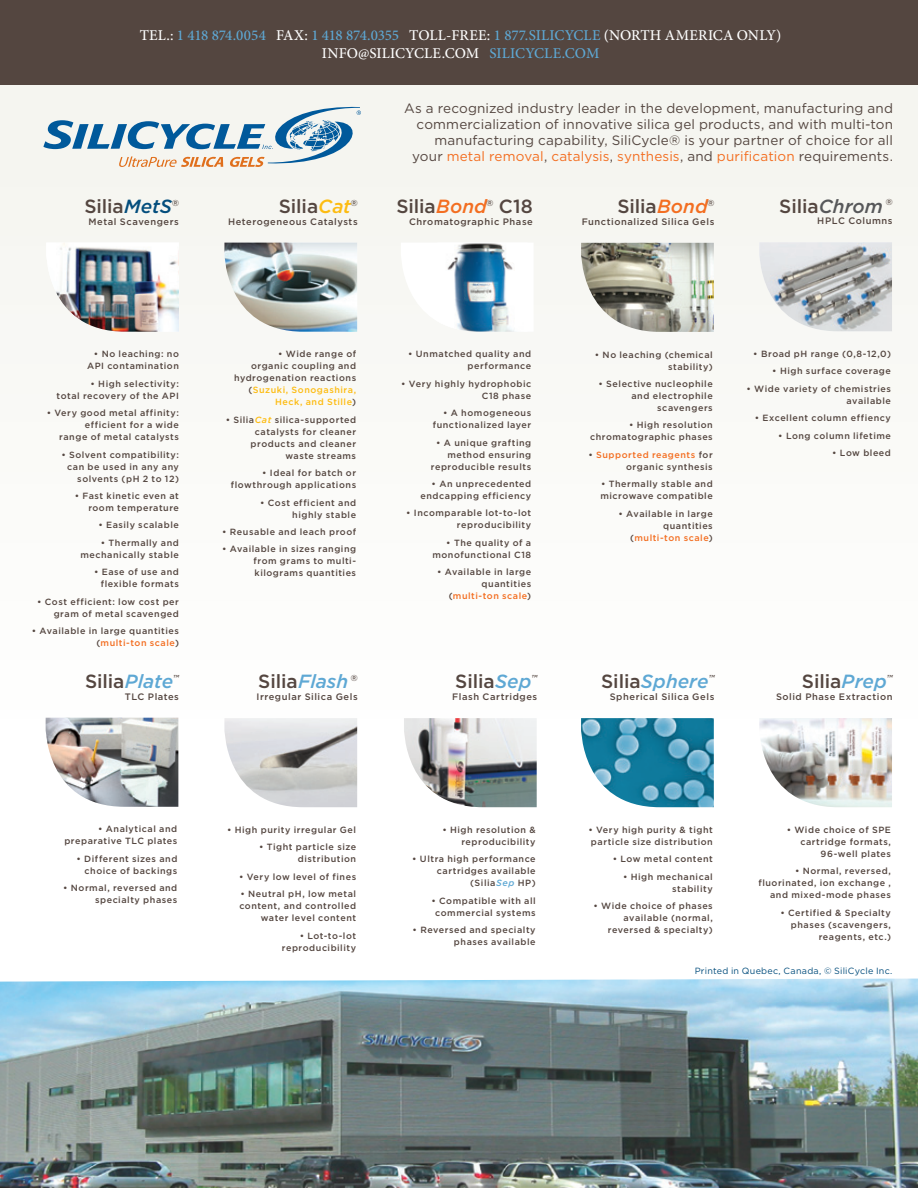
<style>
.page{position:relative;width:918px;height:1188px;background:#fff}
.page>*{position:absolute;margin:0;border:0;box-sizing:border-box;transform-origin:0 0}
._02-Titre_Niv4{font:500 19.05px "Gotham";color:#544640}
._02-Titre_Niv4-2{font:italic 500 19.05px "Gotham";color:#5ea8d4}
.BAS_DE_PAGE{font:500 15px/18px "Minion Pro";letter-spacing:.005em;color:#fff;text-align:center}
.t1{font:13.5px/16.2px "Gotham";letter-spacing:.01em;color:#544640;text-align:right}
._02-Titre_Niv4-3{font:500 9.3px "Gotham";letter-spacing:.06em;color:#544640}
._02-Titre_Niv4-4{font:500 9px/12px "Gotham";letter-spacing:.06em;color:#544640;text-align:right}
.t2{font:9px "Gotham";letter-spacing:.025em;color:#044e7d}
.s1{color:#5ea8d4}
.s2{font-style:italic;color:#044e7d}
.s3{font-style:italic;color:#fdbc12}
.s4{color:#f36e21}
.s5{font-style:italic;color:#f36e21}
.s6{font-style:italic;color:#57585a}
.s7{font-style:italic;color:#5ea8d4}
.s8{color:#fdbc12}
.s9{font-style:normal;color:#544640}
</style>
<div class="page">
<div style="left:0;top:64px;width:918px;height:932px;background:#fbfbf9"></div>
<div style="left:0;top:0;width:918px;height:84px;background:#544640"></div>
<svg style="left:43px;top:107px;width:318px;height:60px"></svg>
<img style="left:0;top:979px;width:918px;height:209px">
<img style="left:224px;top:243px;width:133px;height:89px">
<img style="left:56px;top:247px;width:123px;height:85px">
<img style="left:581px;top:243px;width:133px;height:89px">
<img style="left:447px;top:243px;width:67px;height:89px">
<img style="left:224px;top:718px;width:133px;height:89px">
<img style="left:581px;top:718px;width:133px;height:89px">
<img style="left:404px;top:718px;width:133px;height:89px">
<img style="left:46px;top:718px;width:132px;height:89px">
<img style="left:759px;top:718px;width:133px;height:89px">
<img style="left:759px;top:242px;width:133px;height:89px">
<p class="BAS_DE_PAGE" style="left:140px;top:26px;width:643px">TEL.: <span class="s1">1 418 874.0054</span> FAX: <span class="s1">1 418 874.0355</span> TOLL-FREE: <span class="s1">1 877.SILICYCLE</span> (NORTH AMERICA ONLY)<br>INFO@SILICYCLE.COM <span class="s1">SILICYCLE.COM</span></p>
<p class="_02-Titre_Niv4" style="left:84px;top:195px;width:96px">Silia<span class="s2">MetS</span><sup>®</sup></p>
<p class="_02-Titre_Niv4-3" style="left:89px;top:216px;width:92px">Metal Scavengers</p>
<p class="_02-Titre_Niv4" style="left:279px;top:195px;width:80px">Silia<span class="s3">Cat</span><sup>®</sup></p>
<p class="_02-Titre_Niv4-3" style="left:228px;top:216px;width:131px">Heterogeneous Catalysts</p>
<p class="t1" style="left:404px;top:99px;width:490px">As a recognized industry leader in the development, manufacturing and commercialization of innovative silica gel products, and with multi-ton manufacturing capability, SiliCycle® is your partner of choice for all your <span class="s4">metal removal</span>, <span class="s4">catalysis</span>, <span class="s4">synthesis</span>, and <span class="s4">purification</span> requirements.</p>
<p class="_02-Titre_Niv4" style="left:396px;top:195px;width:138px">Silia<span class="s5">Bond</span><sup>®</sup> C18</p>
<p class="_02-Titre_Niv4-3" style="left:409px;top:216px;width:125px">Chromatographic Phase</p>
<p class="_02-Titre_Niv4" style="left:617px;top:196px;width:99px">Silia<span class="s5">Bond</span><sup>®</sup></p>
<p class="_02-Titre_Niv4-3" style="left:582px;top:216px;width:134px">Functionalized Silica Gels</p>
<p class="_02-Titre_Niv4" style="left:779px;top:195px;width:115px">Silia<span class="s6">Chrom</span> <sup>®</sup></p>
<p class="_02-Titre_Niv4-3" style="left:817px;top:216px;width:77px">HPLC Columns</p>
<p class="_02-Titre_Niv4-4" style="left:87px;top:348px;width:93px">• No leaching: no<br>API contamination</p>
<p class="_02-Titre_Niv4-4" style="left:57px;top:377px;width:124px">• High selectivity:<br>total recovery of the API</p>
<p class="_02-Titre_Niv4-4" style="left:47px;top:407px;width:134px">• Very good metal affinity: efficient for a wide<br>range of metal catalysts</p>
<p class="_02-Titre_Niv4-4" style="left:61px;top:448px;width:119px">• Solvent compatibility: can be used in any any solvents (pH 2 to 12)</p>
<p class="_02-Titre_Niv4-4" style="left:75px;top:490px;width:106px">• Fast kinetic even at room temperature</p>
<p class="_02-Titre_Niv4-4" style="left:98px;top:519px;width:82px">• Easily scalable</p>
<p class="_02-Titre_Niv4-4" style="left:80px;top:536px;width:100px">• Thermally and mechanically stable</p>
<p class="_02-Titre_Niv4-4" style="left:94px;top:566px;width:86px">• Ease of use and flexible formats</p>
<p class="_02-Titre_Niv4-4" style="left:37px;top:595px;width:143px">• Cost efficient: low cost per gram of metal scavenged</p>
<p class="_02-Titre_Niv4-4" style="left:32px;top:625px;width:149px">• Available in large quantities (<span class="s4">multi-ton scale</span>)</p>
<p class="_02-Titre_Niv4" style="left:85px;top:670px;width:95px">Silia<span class="s7">Plate</span><sup>™</sup></p>
<p class="_02-Titre_Niv4-3" style="left:125px;top:691px;width:56px">TLC Plates</p>
<p class="_02-Titre_Niv4-4" style="left:234px;top:348px;width:124px">• Wide range of<br>organic coupling and hydrogenation reactions (<span class="s8">Suzuki, Sonogashira,<br>Heck, and Stille</span>)</p>
<p class="_02-Titre_Niv4-4" style="left:226px;top:413px;width:132px">• Silia<span class="s3">Cat</span> silica-supported catalysts for cleaner products and cleaner waste streams</p>
<p class="_02-Titre_Niv4-4" style="left:231px;top:467px;width:127px">• Ideal for batch or flowthrough applications</p>
<p class="_02-Titre_Niv4-4" style="left:260px;top:496px;width:98px">• Cost efficient and highly stable</p>
<p class="_02-Titre_Niv4-4" style="left:222px;top:526px;width:135px">• Reusable and leach proof</p>
<p class="_02-Titre_Niv4-4" style="left:254px;top:543px;width:104px;text-align:justify;text-indent:-32px">• Available in sizes ranging from grams to multi&shy;kilograms quantities</p>
<p class="_02-Titre_Niv4" style="left:258px;top:671px;width:101px">Silia<span class="s7">Flash</span> <sup>®</sup></p>
<p class="_02-Titre_Niv4-3" style="left:256px;top:692px;width:103px">Irregular Silica Gels</p>
<p class="_02-Titre_Niv4-4" style="left:408px;top:348px;width:125px">• Unmatched quality and performance</p>
<p class="_02-Titre_Niv4-4" style="left:401px;top:377px;width:132px">• Very highly hydrophobic<br>C18 phase</p>
<p class="_02-Titre_Niv4-4" style="left:433px;top:407px;width:100px">• A homogeneous functionalized layer</p>
<p class="_02-Titre_Niv4-4" style="left:431px;top:436px;width:102px">• A unique grafting method ensuring reproducible results</p>
<p class="_02-Titre_Niv4-4" style="left:420px;top:478px;width:112px">• An unprecedented endcapping efficiency</p>
<p class="_02-Titre_Niv4-4" style="left:406px;top:507px;width:127px">• Incomparable lot-to-lot reproducibility</p>
<p class="_02-Titre_Niv4-4" style="left:432px;top:536px;width:100px">• The quality of a monofunctional C18</p>
<p class="_02-Titre_Niv4-4" style="left:437px;top:566px;width:96px">• Available in large quantities (<span class="s4">multi-ton scale</span>)</p>
<p class="_02-Titre_Niv4" style="left:455px;top:671px;width:84px">Silia<span class="s7">Sep</span><sup>™</sup></p>
<p class="_02-Titre_Niv4-3" style="left:452px;top:692px;width:87px">Flash Cartridges</p>
<p class="_02-Titre_Niv4-4" style="left:64px;top:823px;width:114px">• Analytical and preparative TLC plates</p>
<p class="_02-Titre_Niv4-4" style="left:77px;top:852px;width:102px">• Different sizes and choice of backings</p>
<p class="_02-Titre_Niv4-4" style="left:63px;top:882px;width:116px">• Normal, reversed and specialty phases</p>
<p class="_02-Titre_Niv4-4" style="left:227px;top:824px;width:131px">• High purity irregular Gel</p>
<p class="_02-Titre_Niv4-4" style="left:259px;top:841px;width:99px">• Tight particle size distribution</p>
<p class="_02-Titre_Niv4-4" style="left:239px;top:870px;width:119px">• Very low level of fines</p>
<p class="_02-Titre_Niv4-4" style="left:239px;top:888px;width:118px">• Neutral pH, low metal content, and controlled water level content</p>
<p class="_02-Titre_Niv4-4" style="left:282px;top:929px;width:76px">• Lot-to-lot reproducibility</p>
<p class="_02-Titre_Niv4-4" style="left:442px;top:824px;width:95px">• High resolution &amp; reproducibility</p>
<p class="_02-Titre_Niv4-4" style="left:412px;top:853px;width:125px">• Ultra high performance cartridges available (Silia<span class="s7">Sep</span> HP)</p>
<p class="_02-Titre_Niv4-4" style="left:431px;top:894px;width:106px;text-align:center">• Compatible with all commercial systems</p>
<p class="_02-Titre_Niv4-4" style="left:413px;top:924px;width:125px">• Reversed and specialty phases available</p>
<p class="_02-Titre_Niv4-4" style="left:595px;top:348px;width:119px">• No leaching (chemical stability)</p>
<p class="_02-Titre_Niv4-4" style="left:599px;top:378px;width:116px">• Selective nucleophile and electrophile scavengers</p>
<p class="_02-Titre_Niv4-4" style="left:590px;top:419px;width:124px">• High resolution chromatographic phases</p>
<p class="_02-Titre_Niv4-4" style="left:588px;top:448px;width:126px">• <span class="s4">Supported reagents</span> for organic synthesis</p>
<p class="_02-Titre_Niv4-4" style="left:600px;top:478px;width:114px;text-align:left">• Thermally stable and microwave compatible</p>
<p class="_02-Titre_Niv4-4" style="left:619px;top:507px;width:96px">• Available in large quantities (<span class="s4">multi-ton scale</span>)</p>
<p class="_02-Titre_Niv4-4" style="left:753px;top:348px;width:139px">• Broad pH range (0,8-12,0)</p>
<p class="_02-Titre_Niv4-4" style="left:772px;top:365px;width:120px">• High surface coverage</p>
<p class="_02-Titre_Niv4-4" style="left:747px;top:382px;width:146px">• Wide variety of chemistries available</p>
<p class="_02-Titre_Niv4-4" style="left:755px;top:412px;width:138px">• Excellent column effiency</p>
<p class="_02-Titre_Niv4-4" style="left:778px;top:429px;width:114px">• Long column lifetime</p>
<p class="_02-Titre_Niv4-4" style="left:832px;top:447px;width:60px">• Low bleed</p>
<p class="_02-Titre_Niv4-2" style="left:601px;top:671px;width:115px"><span class="s9">Silia</span>Sphere<sup>™</sup></p>
<p class="_02-Titre_Niv4-3" style="left:610px;top:692px;width:106px">Spherical Silica Gels</p>
<p class="_02-Titre_Niv4" style="left:802px;top:671px;width:92px">Silia<span class="s7">Prep</span><sup>™</sup></p>
<p class="_02-Titre_Niv4-3" style="left:776px;top:692px;width:118px">Solid Phase Extraction</p>
<p class="_02-Titre_Niv4-4" style="left:588px;top:824px;width:126px;text-align:left">• Very high purity &amp; tight particle size distribution</p>
<p class="_02-Titre_Niv4-4" style="left:613px;top:853px;width:101px">• Low metal content</p>
<p class="_02-Titre_Niv4-4" style="left:623px;top:870px;width:91px">• High mechanical stability</p>
<p class="_02-Titre_Niv4-4" style="left:593px;top:900px;width:121px">• Wide choice of phases available (normal, reversed &amp; specialty)</p>
<p class="_02-Titre_Niv4-4" style="left:787px;top:824px;width:106px">• Wide choice of SPE cartridge formats,<br>96-well plates</p>
<p class="_02-Titre_Niv4-4" style="left:758px;top:865px;width:134px">• Normal, reversed, fluorinated, ion exchange , and mixed-mode phases</p>
<p class="_02-Titre_Niv4-4" style="left:780px;top:906px;width:112px">• Certified &amp; Specialty phases (scavengers, reagents, etc.)</p>
<p class="t2" style="left:695px;top:966px;width:199px">Printed in Quebec, Canada, © SiliCycle Inc.</p>
</div>
